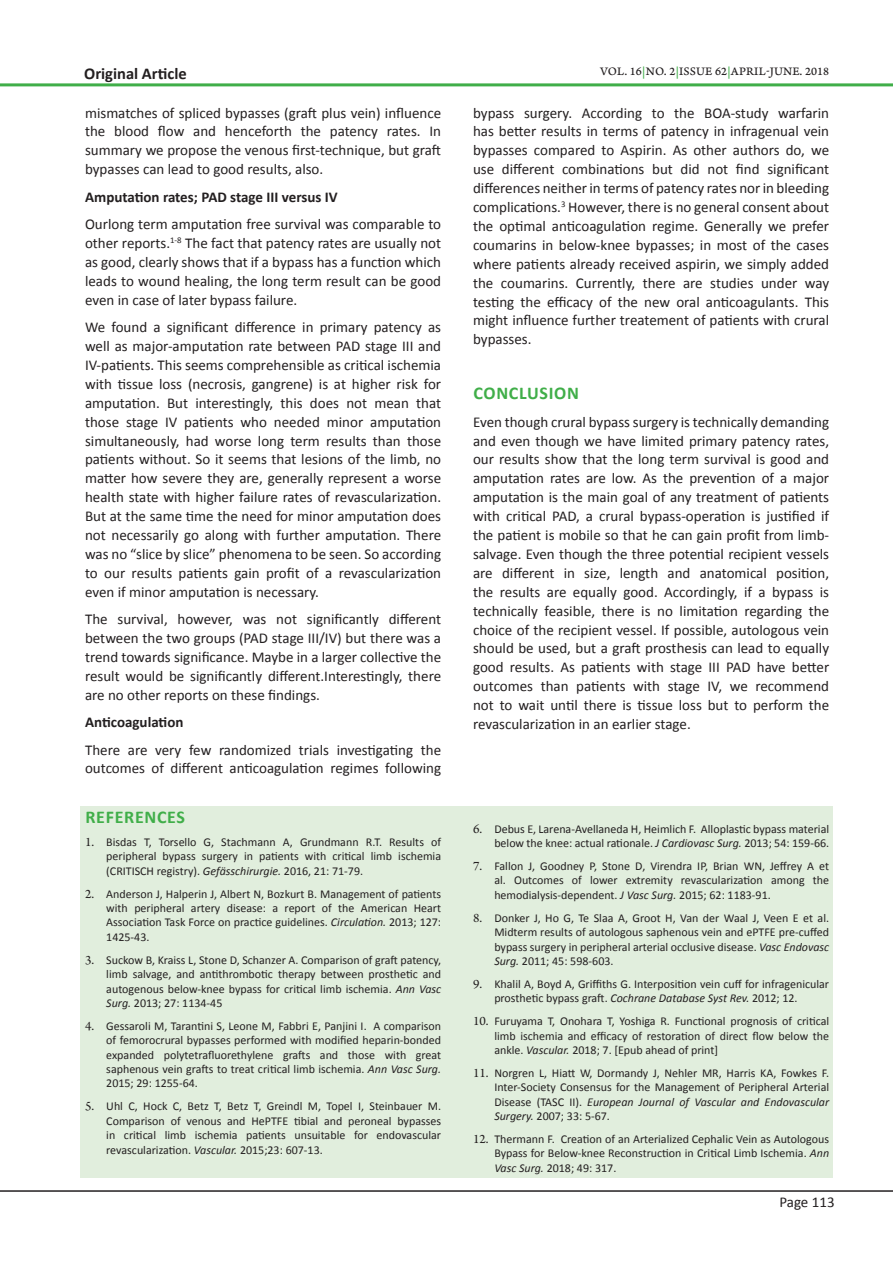
<style>
.page{position:relative;width:893px;height:1263px;background:#fff}
.page>*{position:absolute;margin:0;border:0;box-sizing:border-box;transform-origin:0 0}
.Heading_2_-_Sub_head{font:700 18px "Calibri";letter-spacing:.04em;color:#40ae49}
.Normal_Text{font:700 18px "Calibri";letter-spacing:.04em;color:#40ae49}
.Abstract_Words{font:700 16.5px "Calibri";color:#231f20}
.Normal_Text-2{font:15px/18.9px "Calibri";color:#231f20;text-align:justify}
.Normal_Text-3{font:700 15px "Calibri";color:#231f20}
.Refrence_Text{font:12px/14.4px "Calibri";color:#231f20;text-align:justify}
.t1{font:12px "Arno Pro Caption";letter-spacing:.01em;color:#231f20}
.s1{font-family:"Arno Pro";font-size:13.5px}
.s2{font-style:italic}
.s3{color:#40ae49}
</style>
<div class="page">
<hr style="left:0;top:1190px;width:893px;height:2px;background:#231f20">
<hr style="left:0;top:83px;width:893px;height:3px;background:#40ae49">
<div style="left:81px;top:806px;width:752px;height:372px;background:#e1eedd"></div>
<p class="Abstract_Words" style="left:84px;top:63px;width:104px">Original Article</p>
<p class="Normal_Text-2" style="left:85px;top:103px;width:358px">mismatches of spliced bypasses (graft plus vein) influence the blood flow and henceforth the patency rates. In summary we propose the venous first-technique, but graft bypasses can lead to good results, also.</p>
<p class="Normal_Text-3" style="left:85px;top:187px;width:254px">Amputation rates; PAD stage III versus IV</p>
<p class="Normal_Text-2" style="left:85px;top:215px;width:358px">Ourlong term amputation free survival was comparable to other reports.<sup>1-8</sup> The fact that patency rates are usually not as good, clearly shows that if a bypass has a function which leads to wound healing, the long term result can be good even in case of later bypass failure.</p>
<p class="Normal_Text-2" style="left:85px;top:318px;width:358px">We found a significant difference in primary patency as well as major-amputation rate between PAD stage III and IV-patients. This seems comprehensible as critical ischemia with tissue loss (necrosis, gangrene) is at higher risk for amputation. But interestingly, this does not mean that those stage IV patients who needed minor amputation simultaneously, had worse long term results than those patients without. So it seems that lesions of the limb, no matter how severe they are, generally represent a worse health state with higher failure rates of revascularization.<br>But at the same time the need for minor amputation does not necessarily go along with further amputation. There was no “slice by slice” phenomena to be seen. So according to our results patients gain profit of a revascularization even if minor amputation is necessary.</p>
<p class="Normal_Text-2" style="left:85px;top:610px;width:358px">The survival, however, was not significantly different between the two groups (PAD stage III/IV) but there was a trend towards significance. Maybe in a larger collective the result would be significantly different.Interestingly, there are no other reports on these findings.</p>
<p class="Normal_Text-3" style="left:85px;top:713px;width:100px">Anticoagulation</p>
<p class="Normal_Text-2" style="left:85px;top:740px;width:358px">There are very few randomized trials investigating the outcomes of different anticoagulation regimes following</p>
<p class="Normal_Text" style="left:85px;top:805px;width:101px">REFERENCES</p>
<p class="Refrence_Text" style="left:106px;top:835px;width:336px;text-indent:-21px"><span class="s1">1.</span> Bisdas T, Torsello G, Stachmann A, Grundmann R.T. Results of peripheral bypass surgery in patients with critical limb ischemia (CRITISCH registry). <span class="s2">Gefässchirurgie.</span> 2016, 21: 71-79.</p>
<p class="Refrence_Text" style="left:106px;top:886px;width:336px;text-indent:-21px"><span class="s1">2.</span> Anderson J, Halperin J, Albert N, Bozkurt B. Management of patients with peripheral artery disease: a report of the American Heart Association Task Force on practice guidelines. <span class="s2">Circulation.</span> 2013; 127:<br>1425-43.</p>
<p class="Refrence_Text" style="left:106px;top:952px;width:336px;text-indent:-21px"><span class="s1">3.</span> Suckow B, Kraiss L, Stone D, Schanzer A. Comparison of graft patency, limb salvage, and antithrombotic therapy between prosthetic and autogenous below-knee bypass for critical limb ischemia. <span class="s2">Ann Vasc Surg.</span> 2013; 27: 1134-45</p>
<p class="Refrence_Text" style="left:106px;top:1019px;width:336px;text-indent:-21px"><span class="s1">4.</span> Gessaroli M, Tarantini S, Leone M, Fabbri E, Panjini I. A comparison of femorocrural bypasses performed with modified heparin-bonded expanded polytetrafluorethylene grafts and those with great saphenous vein grafts to treat critical limb ischemia. <span class="s2">Ann Vasc Surg.<br></span>2015; 29: 1255-64.</p>
<p class="Refrence_Text" style="left:106px;top:1099px;width:336px;text-indent:-21px"><span class="s1">5.</span> Uhl C, Hock C, Betz T, Betz T, Greindl M, Topel I, Steinbauer M.<br>Comparison of venous and HePTFE tibial and peroneal bypasses in critical limb ischemia patients unsuitable for endovascular revascularization. <span class="s2">Vascular.</span> 2015;23: 607-13.</p>
<p class="t1" style="left:600px;top:64px;width:231px">VOL. 16<span class="s3">|</span>NO. 2<span class="s3">|</span>ISSUE 62<span class="s3">|</span>APRIL-JUNE. 2018</p>
<p class="Normal_Text-2" style="left:473px;top:103px;width:358px">bypass surgery. According to the BOA-study warfarin has better results in terms of patency in infragenual vein bypasses compared to Aspirin. As other authors do, we use different combinations but did not find significant differences neither in terms of patency rates nor in bleeding complications.<sup>3</sup> However, there is no general consent about the optimal anticoagulation regime. Generally we prefer coumarins in below-knee bypasses; in most of the cases where patients already received aspirin, we simply added the coumarins. Currently, there are studies under way testing the efficacy of the new oral anticoagulants. This might influence further treatement of patients with crural bypasses.</p>
<p class="Heading_2_-_Sub_head" style="left:473px;top:382px;width:107px">CONCLUSION</p>
<p class="Normal_Text-2" style="left:473px;top:412px;width:358px">Even though crural bypass surgery is technically demanding and even though we have limited primary patency rates, our results show that the long term survival is good and amputation rates are low. As the prevention of a major amputation is the main goal of any treatment of patients with critical PAD, a crural bypass-operation is justified if the patient is mobile so that he can gain profit from limb&shy;salvage. Even though the three potential recipient vessels are different in size, length and anatomical position, the results are equally good. Accordingly, if a bypass is technically feasible, there is no limitation regarding the choice of the recipient vessel. If possible, autologous vein should be used, but a graft prosthesis can lead to equally good results. As patients with stage III PAD have better outcomes than patients with stage IV, we recommend not to wait until there is tissue loss but to perform the revascularization in an earlier stage.</p>
<p class="Refrence_Text" style="left:473px;top:821px;width:358px;text-align:right"><span class="s1">6.</span> Debus E, Larena-Avellaneda H, Heimlich F. Alloplastic bypass material below the knee: actual rationale. <span class="s2">J Cardiovasc Surg.</span> 2013; 54: 159-66.</p>
<p class="Refrence_Text" style="left:494px;top:859px;width:336px;text-indent:-21px"><span class="s1">7.</span> Fallon J, Goodney P, Stone D, Virendra IP, Brian WN, Jeffrey A et al. Outcomes of lower extremity revascularization among the hemodialysis-dependent. <span class="s2">J Vasc Surg.</span> 2015; 62: 1183-91.</p>
<p class="Refrence_Text" style="left:494px;top:910px;width:336px;text-indent:-21px"><span class="s1">8.</span> Donker J, Ho G, Te Slaa A, Groot H, Van der Waal J, Veen E et al.<br>Midterm results of autologous saphenous vein and ePTFE pre-cuffed bypass surgery in peripheral arterial occlusive disease. <span class="s2">Vasc Endovasc Surg.</span> 2011; 45: 598-603.</p>
<p class="Refrence_Text" style="left:494px;top:977px;width:336px;text-indent:-21px"><span class="s1">9.</span> Khalil A, Boyd A, Griffiths G. Interposition vein cuff for infragenicular prosthetic bypass graft. <span class="s2">Cochrane Database Syst Rev.</span> 2012; 12.</p>
<p class="Refrence_Text" style="left:494px;top:1014px;width:336px;text-indent:-21px"><span class="s1">10.</span> Furuyama T, Onohara T, Yoshiga R. Functional prognosis of critical limb ischemia and efficacy of restoration of direct flow below the ankle. <span class="s2">Vascular.</span> 2018; 7. [Epub ahead of print]</p>
<p class="Refrence_Text" style="left:494px;top:1066px;width:336px;text-indent:-21px"><span class="s1">11.</span> Norgren L, Hiatt W, Dormandy J, Nehler MR, Harris KA, Fowkes F.<br>Inter-Society Consensus for the Management of Peripheral Arterial Disease (TASC II). <span class="s2">European Journal of Vascular and Endovascular Surgery.</span> 2007; 33: 5-67.</p>
<p class="Refrence_Text" style="left:494px;top:1132px;width:336px;text-indent:-21px"><span class="s1">12.</span> Thermann F. Creation of an Arterialized Cephalic Vein as Autologous Bypass for Below-knee Reconstruction in Critical Limb Ischemia. <span class="s2">Ann Vasc Surg.</span> 2018; 49: 317.</p>
<p class="Normal_Text-2" style="left:779px;top:1193px;width:57px">Page 113</p>
</div>
